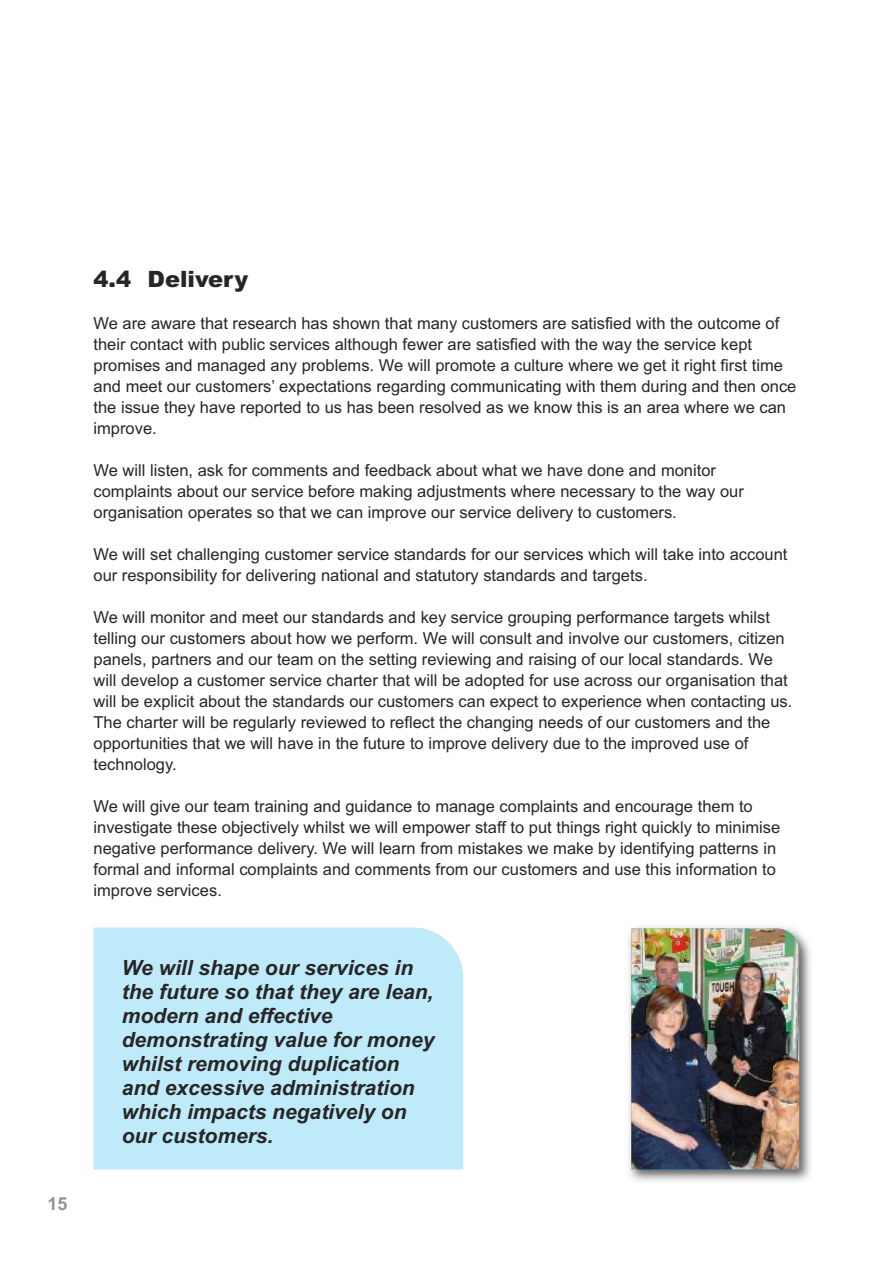
<style>
.page{position:relative;width:893px;height:1263px;background:#fff}
.page>*{position:absolute;margin:0;border:0;box-sizing:border-box;transform-origin:0 0}
.t1{font:900 22.5px "Arial";color:#272627}
.t2{font:italic 700 21px/24px "Arial";color:#272627}
.t3{font:700 18px "Arial";color:#939393}
.t4{font:16.5px/21px "Arial";color:#272627}
</style>
<div class="page">
<img style="left:628px;top:926px;width:183px;height:255px">
<img style="left:631px;top:929px;width:168px;height:240px">
<div style="left:94px;top:927px;width:369px;height:242px;background:#bfeafa"></div>
<p class="t3" style="left:48px;top:1193px;width:22px">15</p>
<h1 class="t1" style="left:94px;top:266px;width:156px">4.4 Delivery</h1>
<p class="t4" style="left:94px;top:312px;width:704px">We are aware that research has shown that many customers are satisfied with the outcome of their contact with public services although fewer are satisfied with the way the service kept promises and managed any problems. We will promote a culture where we get it right first time and meet our customers’ expectations regarding communicating with them during and then once the issue they have reported to us has been resolved as we know this is an area where we can improve.</p>
<p class="t4" style="left:94px;top:459px;width:652px">We will listen, ask for comments and feedback about what we have done and monitor complaints about our service before making adjustments where necessary to the way our organisation operates so that we can improve our service delivery to customers.</p>
<p class="t4" style="left:94px;top:543px;width:695px">We will set challenging customer service standards for our services which will take into account our responsibility for delivering national and statutory standards and targets.</p>
<p class="t4" style="left:94px;top:606px;width:700px">We will monitor and meet our standards and key service grouping performance targets whilst telling our customers about how we perform. We will consult and involve our customers, citizen panels, partners and our team on the setting reviewing and raising of our local standards. We will develop a customer service charter that will be adopted for use across our organisation that will be explicit about the standards our customers can expect to experience when contacting us.<br>The charter will be regularly reviewed to reflect the changing needs of our customers and the opportunities that we will have in the future to improve delivery due to the improved use of technology.</p>
<p class="t4" style="left:94px;top:795px;width:688px">We will give our team training and guidance to manage complaints and encourage them to investigate these objectively whilst we will empower staff to put things right quickly to minimise negative performance delivery. We will learn from mistakes we make by identifying patterns in formal and informal complaints and comments from our customers and use this information to improve services.</p>
<p class="t2" style="left:122px;top:956px;width:314px">We will shape our services in the future so that they are lean, modern and effective demonstrating value for money whilst removing duplication and excessive administration which impacts negatively on our customers.</p>
</div>
